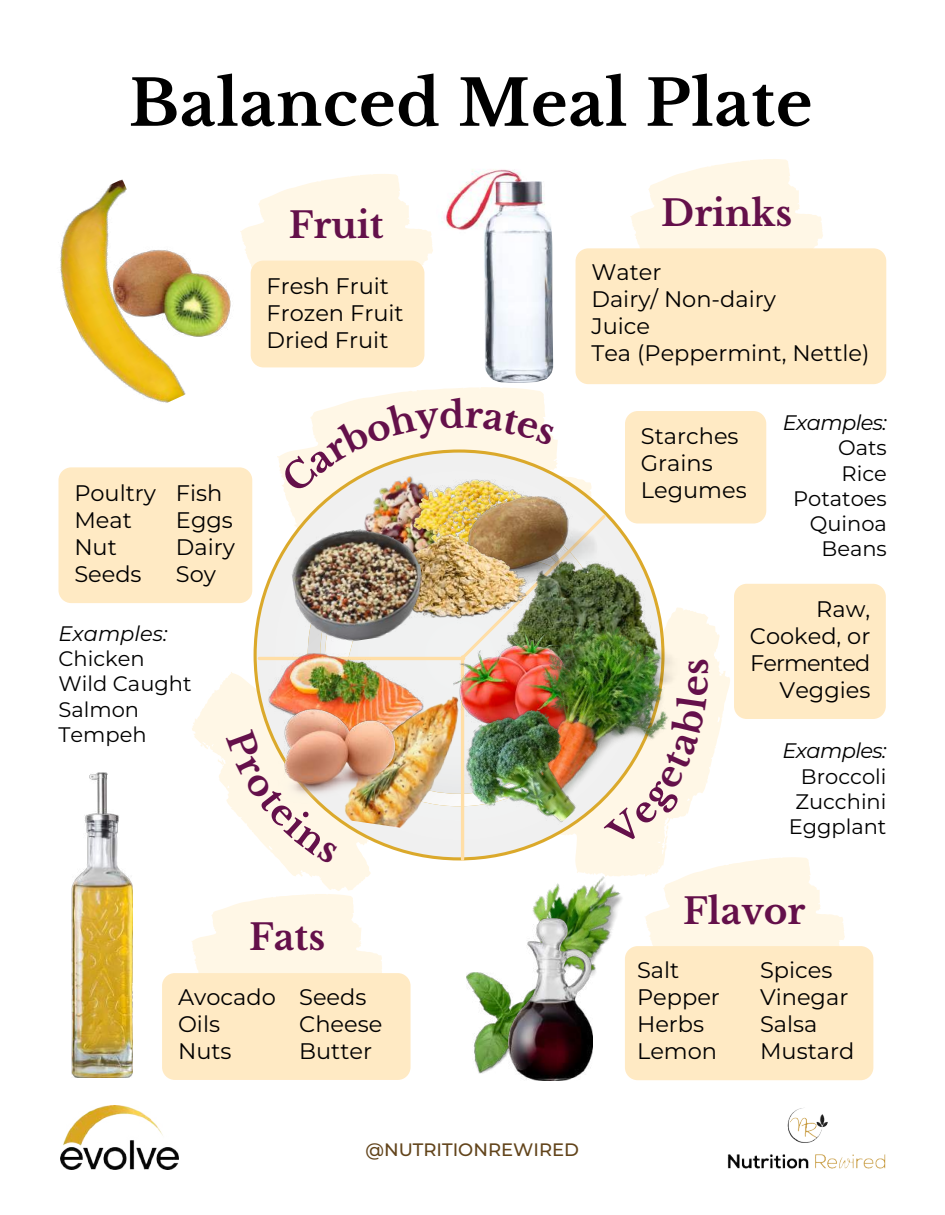
<style>
.page{position:relative;width:945px;height:1215px;background:#fff}
.page>*{position:absolute;margin:0;border:0;box-sizing:border-box;transform-origin:0 0}
.t1{font:700 63px "Libre Baskerville";letter-spacing:.01em;color:#000}
.t2{font:700 36px "Libre Baskerville";color:#64104a}
.t3{font:22.5px/27px "Montserrat";color:#000}
.t4{font:21px/25.2px "Montserrat";color:#000}
.t5{font:italic 21px "Montserrat";letter-spacing:-.03em;color:#000}
.t6{font:italic 21px "Montserrat";color:#000}
.t7{font:500 18px "Montserrat";color:#62441b}
</style>
<div class="page">
<img style="left:444px;top:169px;width:109px;height:214px">
<svg style="left:192px;top:670px;width:179px;height:221px"></svg>
<div style="left:625px;top:946px;width:248px;height:134px;background:#ffeac4;border-radius:13px"></div>
<svg style="left:192px;top:894px;width:190px;height:79px"></svg>
<div style="left:162px;top:973px;width:249px;height:107px;background:#ffeac4;border-radius:13px"></div>
<svg style="left:375px;top:387px;width:183px;height:63px;fill:#fff7e6"></svg>
<svg style="left:575px;top:625px;width:155px;height:251px"></svg>
<svg style="left:645px;top:857px;width:200px;height:89px"></svg>
<svg style="left:257px;top:456px;width:404px;height:401px"></svg>
<svg style="left:325px;top:520px;width:133px;height:135px"></svg>
<hr style="left:259px;top:657px;width:205px;height:3px;background:#ffdea6">
<hr style="left:461px;top:657px;width:3px;height:202px;background:#ffdea6">
<img style="left:442px;top:836px;width:165px;height:17px">
<img style="left:352px;top:494px;width:36px;height:27px">
<img style="left:339px;top:655px;width:119px;height:181px">
<img style="left:268px;top:654px;width:156px;height:96px">
<img style="left:254px;top:689px;width:166px;height:119px">
<img style="left:388px;top:450px;width:193px;height:78px">
<img style="left:72px;top:773px;width:60px;height:304px">
<img style="left:467px;top:972px;width:41px;height:101px">
<img style="left:504px;top:858px;width:127px;height:160px">
<img style="left:508px;top:919px;width:84px;height:161px">
<img style="left:60px;top:179px;width:126px;height:224px">
<img style="left:108px;top:246px;width:123px;height:95px">
<svg style="left:630px;top:159px;width:193px;height:89px"></svg>
<svg style="left:240px;top:174px;width:193px;height:118px"></svg>
<img style="left:453px;top:497px;width:147px;height:31px">
<img style="left:430px;top:528px;width:28px;height:96px">
<img style="left:287px;top:521px;width:143px;height:128px">
<div style="left:251px;top:261px;width:173px;height:106px;background:#ffeac4;border-radius:13px"></div>
<div style="left:576px;top:248px;width:310px;height:136px;background:#ffeac4;border-radius:13px"></div>
<div style="left:59px;top:467px;width:193px;height:136px;background:#ffeac4;border-radius:13px"></div>
<div style="left:625px;top:411px;width:141px;height:113px;background:#ffeac4;border-radius:13px"></div>
<div style="left:734px;top:584px;width:152px;height:135px;background:#ffeac4;border-radius:13px"></div>
<img style="left:61px;top:1106px;width:117px;height:64px">
<img style="left:727px;top:1108px;width:159px;height:61px">
<svg style="left:280px;top:397px;width:276px;height:97px"></svg>
<img style="left:458px;top:512px;width:251px;height:337px">
<svg style="left:218px;top:729px;width:121px;height:136px"></svg>
<h1 class="t1" style="left:129px;top:65px;width:685px">Balanced Meal Plate</h1>
<h2 class="t2" style="left:289px;top:203px;width:97px">Fruit</h2>
<p class="t3" style="left:267px;top:272px;width:139px">Fresh Fruit<br>Frozen Fruit<br>Dried Fruit</p>
<p class="t3" style="left:74px;top:478px;width:83px">Poultry<br>Meat<br>Nut<br>Seeds</p>
<p class="t3" style="left:176px;top:478px;width:61px">Fish<br>Eggs<br>Dairy<br>Soy</p>
<p class="t6" style="left:58px;top:620px;width:111px">Examples:</p>
<p class="t4" style="left:58px;top:646px;width:135px">Chicken<br>Wild Caught<br>Salmon<br>Tempeh</p>
<h2 class="t2" style="left:249px;top:916px;width:77px">Fats</h2>
<p class="t3" style="left:178px;top:983px;width:99px">Avocado<br>Oils<br>Nuts</p>
<p class="t3" style="left:299px;top:983px;width:85px">Seeds<br>Cheese<br>Butter</p>
<h2 class="t2" style="left:661px;top:191px;width:132px">Drinks</h2>
<p class="t3" style="left:591px;top:258px;width:280px">Water<br>Dairy/ Non-dairy<br>Juice<br>Tea (Peppermint, Nettle)</p>
<p class="t3" style="left:641px;top:422px;width:107px">Starches<br>Grains<br>Legumes</p>
<p class="t5" style="left:783px;top:409px;width:106px">Examples:</p>
<p class="t4" style="left:793px;top:435px;width:95px;text-align:right">Oats<br>Rice<br>Potatoes<br>Quinoa<br>Beans</p>
<p class="t3" style="left:750px;top:595px;width:122px;text-align:right">Raw,<br>Cooked, or<br>Fermented<br>Veggies</p>
<p class="t5" style="left:782px;top:737px;width:106px">Examples:</p>
<p class="t4" style="left:789px;top:763px;width:99px;text-align:center">Broccoli<br>Zucchini<br>Eggplant</p>
<h2 class="t2" style="left:683px;top:889px;width:124px">Flavor</h2>
<p class="t3" style="left:637px;top:956px;width:84px">Salt<br>Pepper<br>Herbs<br>Lemon</p>
<p class="t3" style="left:760px;top:956px;width:96px">Spices<br>Vinegar<br>Salsa<br>Mustard</p>
<p class="t7" style="left:365px;top:1137px;width:215px">@NUTRITIONREWIRED</p>
</div>
